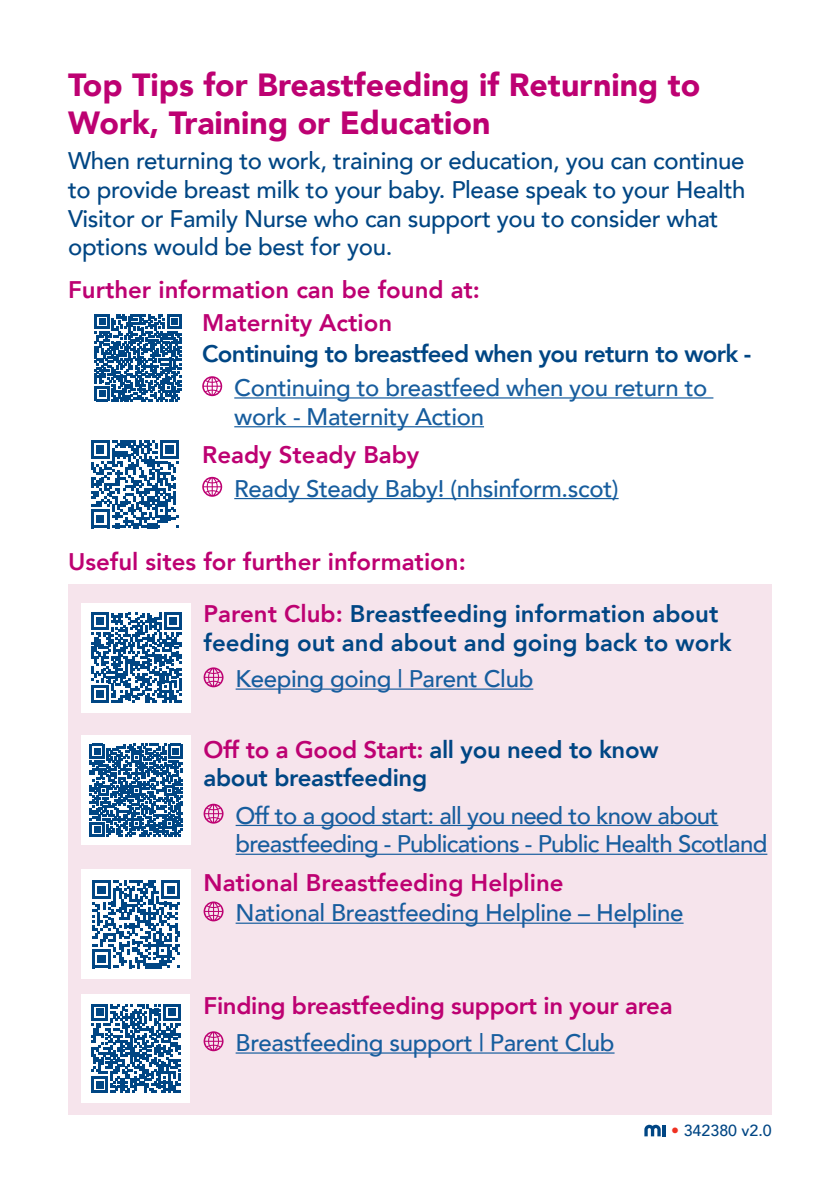
<style>
.page{position:relative;width:840px;height:1191px;background:#fff}
.page>*{position:absolute;margin:0;border:0;box-sizing:border-box;transform-origin:0 0}
.t1{font:900 32px/38.4px "Avenir";color:#bd0172}
.t2{font:500 24px/28.8px "Avenir";letter-spacing:-.015em;color:#175d9e}
.t3{font:800 24px/32.8px "Avenir";color:#bd0172}
.t4{font:500 24px/28.8px "Avenir";letter-spacing:-.015em;color:#004684}
.t5{font:800 24px/28.8px "Avenir";letter-spacing:-.015em;color:#004684}
.t6{font:500 16px "Avenir";color:#004684}
.s1{color:#004684}
.s2{color:#bd0172}
.s3{color:#ef3122}
</style>
<div class="page">
<div style="left:68px;top:584px;width:703px;height:530px;background:#f6e4ec"></div>
<hr style="left:234px;top:397px;width:479px;height:1px;background:#175d9e">
<hr style="left:234px;top:426px;width:250px;height:1px;background:#175d9e">
<hr style="left:234px;top:498px;width:384px;height:1px;background:#175d9e">
<svg style="left:202px;top:376px;width:20px;height:20px"></svg>
<svg style="left:202px;top:477px;width:20px;height:20px"></svg>
<svg style="left:95px;top:314px;width:87px;height:87px"></svg>
<svg style="left:644px;top:1124px;width:21px;height:12px"></svg>
<hr style="left:235px;top:688px;width:298px;height:1px;background:#175d9e">
<svg style="left:203px;top:667px;width:20px;height:20px"></svg>
<hr style="left:235px;top:922px;width:448px;height:1px;background:#175d9e">
<svg style="left:203px;top:901px;width:20px;height:20px"></svg>
<hr style="left:235px;top:825px;width:483px;height:1px;background:#175d9e">
<hr style="left:235px;top:853px;width:532px;height:2px;background:#175d9e">
<svg style="left:203px;top:803px;width:20px;height:20px"></svg>
<hr style="left:235px;top:1052px;width:379px;height:1px;background:#175d9e">
<svg style="left:203px;top:1031px;width:20px;height:20px"></svg>
<div style="left:82px;top:603px;width:109px;height:109px;background:#fff"></div>
<svg style="left:91px;top:613px;width:90px;height:89px"></svg>
<div style="left:82px;top:735px;width:109px;height:110px;background:#fff"></div>
<svg style="left:90px;top:744px;width:93px;height:92px"></svg>
<svg style="left:91px;top:440px;width:88px;height:88px"></svg>
<div style="left:82px;top:994px;width:108px;height:108px;background:#fff"></div>
<svg style="left:91px;top:1004px;width:89px;height:89px"></svg>
<div style="left:82px;top:869px;width:109px;height:109px;background:#fff"></div>
<svg style="left:92px;top:880px;width:88px;height:88px"></svg>
<h1 class="t1" style="left:68px;top:65px;width:633px">Top Tips for Breastfeeding if Returning to<br>Work, Training or Education</h1>
<p class="t4" style="left:68px;top:145px;width:678px">When returning to work, training or education, you can continue to provide breast milk to your baby. Please speak to your Health Visitor or Family Nurse who can support you to consider what options would be best for you.</p>
<p class="t3" style="left:202px;top:274px;width:279px;text-indent:-134px">Further information can be found at:<br>Maternity Action</p>
<p class="t5" style="left:202px;top:339px;width:550px">Continuing to breastfeed when you return to work -</p>
<p class="t2" style="left:234px;top:372px;width:474px">Continuing to breastfeed when you return to work - Maternity Action</p>
<p class="t3" style="left:202px;top:439px;width:218px">Ready Steady Baby</p>
<p class="t2" style="left:234px;top:473px;width:385px">Ready Steady Baby! (nhsinform.scot)</p>
<p class="t3" style="left:203px;top:536px;width:516px;line-height:52.2px;text-indent:-135px">Useful sites for further information:<br>Parent Club: <span class="s1">Breastfeeding information about</span></p>
<p class="t5" style="left:203px;top:628px;width:529px">feeding out and about and going back to work</p>
<p class="t2" style="left:235px;top:663px;width:299px">Keeping going | Parent Club</p>
<p class="t5" style="left:203px;top:735px;width:456px"><span class="s2">Off to a Good Start:</span> all you need to know about breastfeeding</p>
<p class="t2" style="left:235px;top:799px;width:533px">Off to a good start: all you need to know about breastfeeding - Publications - Public Health Scotland</p>
<p class="t3" style="left:203px;top:866px;width:361px">National Breastfeeding Helpline</p>
<p class="t2" style="left:235px;top:897px;width:449px">National Breastfeeding Helpline – Helpline</p>
<p class="t3" style="left:203px;top:989px;width:470px">Finding breastfeeding support in your area</p>
<p class="t2" style="left:235px;top:1027px;width:380px">Breastfeeding support | Parent Club</p>
<p class="t6" style="left:671px;top:1116px;width:102px"><span class="s3">•</span> 342380 v2.0</p>
</div>
